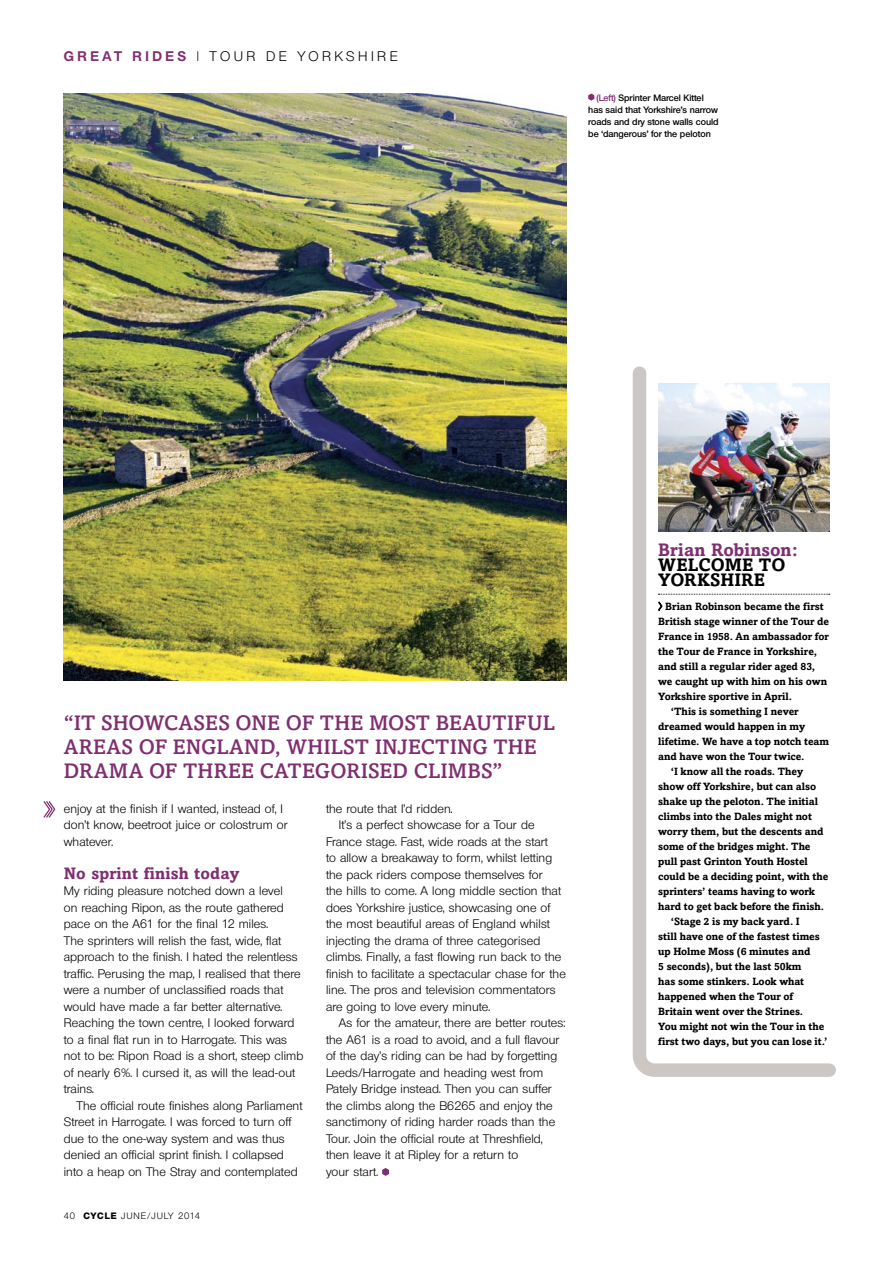
<style>
.page{position:relative;width:893px;height:1263px;background:#fff}
.page>*{position:absolute;margin:0;border:0;box-sizing:border-box;transform-origin:0 0}
.t1{font:500 21px/24px "Amasis";letter-spacing:.005em;color:#7f2e70}
.Answer_2ndPara{font:700 18px/15px "Amasis";color:#7f2e70}
.Answer_2ndPara-2{font:700 18px "Amasis";letter-spacing:.03em;color:#000}
.Answer_2ndPara-3{font:700 16.5px "Amasis";letter-spacing:.01em;color:#7f2e70}
._1stPara{font:700 13.5px "Olnova";color:#7f2e70}
._1stPara-2{font:13.5px "Olnova";color:#000}
.Answer_2ndPara-4{font:12px/16.5px "Olnova";letter-spacing:.01em;color:#000}
.Answer_2ndPara-5{font:700 10.5px/15px "Amasis";letter-spacing:-.005em;color:#000}
.t2{font:600 9px/12px "Olnova";color:#000}
.t3{font:9px "Olnova";letter-spacing:.1em;color:#000}
.s1{font-weight:300;color:#000}
.s2{font-weight:400;color:#000}
.s3{color:#7f2e70}
.s4{font-weight:800}
.s5{color:#000}
</style>
<div class="page">
<svg style="left:43px;top:801px;width:12px;height:17px"></svg>
<svg style="left:632px;top:366px;width:204px;height:711px"></svg>
<img style="left:658px;top:384px;width:171px;height:147px">
<img style="left:64px;top:94px;width:503px;height:587px">
<svg style="left:382px;top:1168px;width:7px;height:8px"></svg>
<svg style="left:657px;top:602px;width:6px;height:12px"></svg>
<svg style="left:588px;top:94px;width:6px;height:7px"></svg>
<p class="_1stPara" style="left:64px;top:48px;width:13px">GREAT</p>
<p class="_1stPara" style="left:133px;top:48px;width:90px">RIDE S <span class="s1">|</span> <span class="s2">tour</span></p>
<p class="_1stPara-2" style="left:266px;top:48px;width:44px">d e yorkshir</p>
<p class="_1stPara-2" style="left:390px;top:48px;width:10px">e</p>
<p class="t2" style="left:588px;top:91px;width:132px;text-indent:8px"><span class="s3">(Left)</span> Sprinter Marcel Kittel has said that Yorkshire’s narrow roads and dry stone walls could be ‘dangerous’ for the peloton</p>
<p class="t1" style="left:64px;top:711px;width:493px">“IT SHOWCASES ONE OF THE MOST BEAUTIFUL<br>AREAS OF ENGLAND, WHILST INJECTING THE<br>DRAMA OF THREE CATEGORISED CLIMBS”</p>
<p class="Answer_2ndPara-4" style="left:64px;top:800px;width:226px">enjoy at the finish if I wanted, instead of, I don’t know, beetroot juice or colostrum or whatever.</p>
<p class="Answer_2ndPara-3" style="left:64px;top:863px;width:177px">No sprint finish today</p>
<p class="Answer_2ndPara-4" style="left:64px;top:883px;width:241px">My riding pleasure notched down a level<br>on reaching Ripon, as the route gathered pace on the A61 for the final 12 miles.<br>The sprinters will relish the fast, wide, flat approach to the finish. I hated the relentless traffic. Perusing the map, I realised that there were a number of unclassified roads that would have made a far better alternative.<br>Reaching the town centre, I looked forward to a final flat run in to Harrogate. This was not to be: Ripon Road is a short, steep climb of nearly 6%. I cursed it, as will the lead-out trains.</p>
<p class="Answer_2ndPara-4" style="left:64px;top:1097px;width:240px;text-indent:13px">The official route finishes along Parliament Street in Harrogate. I was forced to turn off due to the one-way system and was thus denied an official sprint finish. I collapsed into a heap on The Stray and contemplated</p>
<p class="t3" style="left:64px;top:1210px;width:95px">40 <span class="s4">CYCLE</span> Jun e/july</p>
<p class="t3" style="left:178px;top:1210px;width:24px">2014</p>
<p class="Answer_2ndPara-4" style="left:326px;top:800px;width:128px">the route that I’d ridden.</p>
<p class="Answer_2ndPara-4" style="left:326px;top:817px;width:241px;text-indent:13px">It’s a perfect showcase for a Tour de France stage. Fast, wide roads at the start<br>to allow a breakaway to form, whilst letting the pack riders compose themselves for<br>the hills to come. A long middle section that does Yorkshire justice, showcasing one of the most beautiful areas of England whilst injecting the drama of three categorised climbs. Finally, a fast flowing run back to the finish to facilitate a spectacular chase for the line. The pros and television commentators are going to love every minute.</p>
<p class="Answer_2ndPara-4" style="left:326px;top:1015px;width:241px;text-indent:13px">As for the amateur, there are better routes: the A61 is a road to avoid, and a full flavour of the day’s riding can be had by forgetting Leeds/Harrogate and heading west from Pately Bridge instead. Then you can suffer the climbs along the B6265 and enjoy the sanctimony of riding harder roads than the Tour. Join the official route at Threshfield, then leave it at Ripley for a return to<br>your start.</p>
<p class="Answer_2ndPara" style="left:658px;top:542px;width:141px">Brian Robinson:<br><span class="s5">Welcome</span></p>
<p class="Answer_2ndPara-2" style="left:759px;top:554px;width:14px">to</p>
<p class="Answer_2ndPara-2" style="left:658px;top:569px;width:51px">Yorkshi</p>
<p class="Answer_2ndPara-2" style="left:741px;top:569px;width:24px">re</p>
<p class="Answer_2ndPara-5" style="left:658px;top:598px;width:172px;text-indent:7px">Brian Robinson became the first<br>British stage winner of the Tour de<br>France in 1958. An ambassador for the Tour de France in Yorkshire, and still a regular rider aged 83, we caught up with him on his own<br>Yorkshire sportive in April.</p>
<p class="Answer_2ndPara-5" style="left:658px;top:703px;width:172px;text-indent:13px">‘This is something I never dreamed would happen in my lifetime. We have a top notch team and have won the Tour twice.</p>
<p class="Answer_2ndPara-5" style="left:658px;top:763px;width:172px;text-indent:13px">‘I know all the roads. They show off Yorkshire, but can also shake up the peloton. The initial climbs into the Dales might not worry them, but the descents and some of the bridges might. The pull past Grinton Youth Hostel could be a deciding point, with the sprinters’ teams having to work hard to get back before the finish.</p>
<p class="Answer_2ndPara-5" style="left:658px;top:913px;width:171px;text-indent:13px">‘Stage 2 is my back yard. I<br>still have one of the fastest times up Holme Moss (6 minutes and<br>5 seconds), but the last 50km<br>has some stinkers. Look what happened when the Tour of<br>Britain went over the Strines.<br>You might not win the Tour in the first two days, but you can lose it.’</p>
</div>
